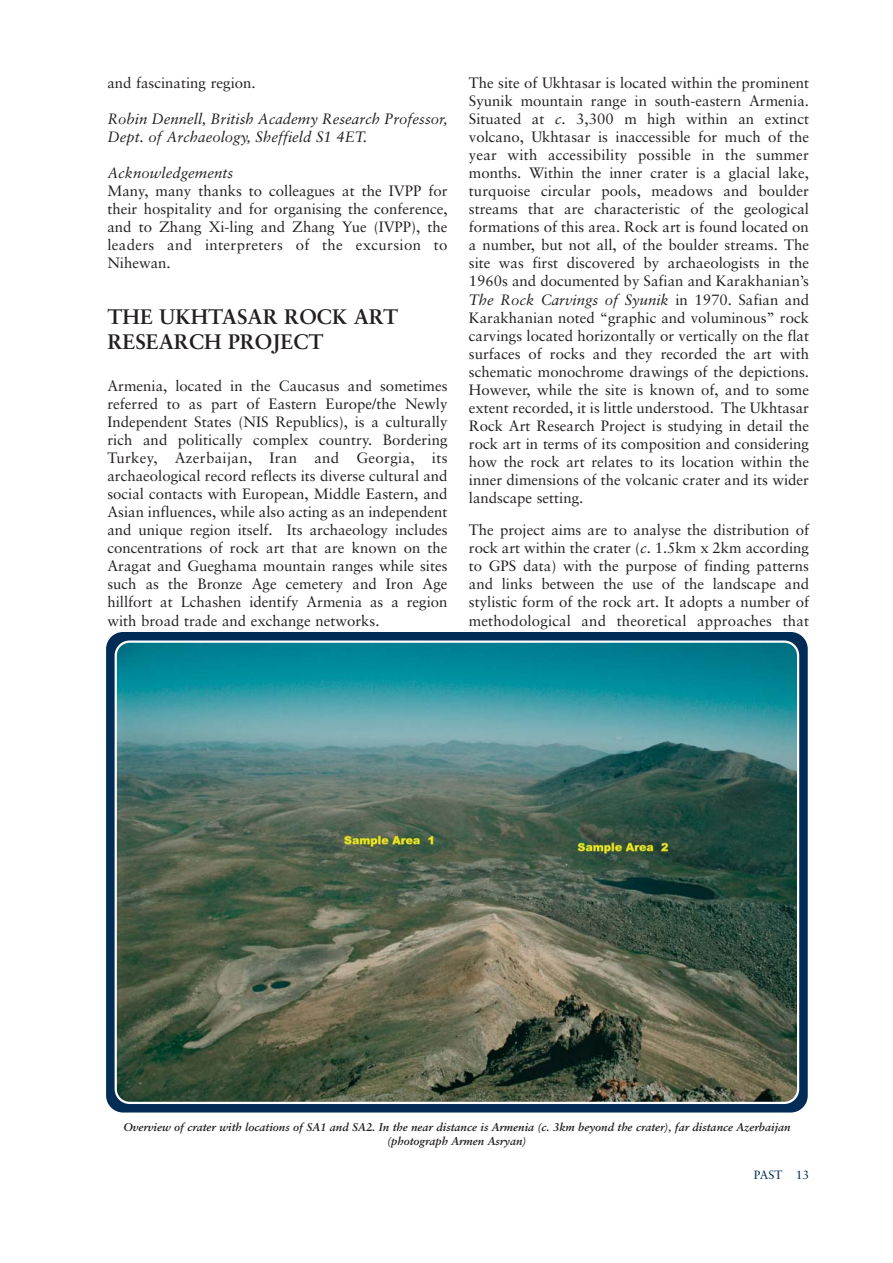
<style>
.page{position:relative;width:893px;height:1263px;background:#fff}
.page>*{position:absolute;margin:0;border:0;box-sizing:border-box;transform-origin:0 0}
.t1{font:700 21px/25.2px "Sabon";color:#231f20}
.t2{font:15px/18px "Sabon";color:#231f20;text-align:justify}
.t3{font:italic 15px/18px "Sabon";color:#231f20}
.t4{font:12px "Sabon";color:#002c55}
.t5{font:italic 700 11.25px/13.5px "Sabon";color:#231f20;text-align:center}
.s1{font-style:italic}
</style>
<div class="page">
<div style="left:106px;top:632px;width:702px;height:480px;background:#002c55;border-radius:17px"></div>
<img style="left:115px;top:640px;width:684px;height:464px">
<p class="t2" style="left:107px;top:75px;width:150px">and fascinating region.</p>
<p class="t3" style="left:107px;top:111px;width:342px">Robin Dennell, British Academy Research Professor,<br>Dept. of Archaeology, Sheffield S1 4ET.</p>
<p class="t3" style="left:107px;top:165px;width:127px">Acknowledgements</p>
<p class="t2" style="left:107px;top:183px;width:342px">Many, many thanks to colleagues at the IVPP for their hospitality and for organising the conference, and to Zhang Xi-ling and Zhang Yue (IVPP), the leaders and interpreters of the excursion to Nihewan.</p>
<h1 class="t1" style="left:107px;top:305px;width:292px">THE UKHTASAR ROCK ART<br>RESEARCH PROJECT</h1>
<p class="t2" style="left:107px;top:378px;width:342px">Armenia, located in the Caucasus and sometimes referred to as part of Eastern Europe/the Newly Independent States (NIS Republics), is a culturally rich and politically complex country. Bordering Turkey, Azerbaijan, Iran and Georgia, its archaeological record reflects its diverse cultural and social contacts with European, Middle Eastern, and Asian influences, while also acting as an independent and unique region itself. Its archaeology includes concentrations of rock art that are known on the Aragat and Gueghama mountain ranges while sites such as the Bronze Age cemetery and Iron Age hillfort at Lchashen identify Armenia as a region with broad trade and exchange networks.</p>
<p class="t2" style="left:469px;top:75px;width:342px">The site of Ukhtasar is located within the prominent Syunik mountain range in south-eastern Armenia.<br>Situated at <span class="s1">c</span>. 3,300 m high within an extinct volcano, Ukhtasar is inaccessible for much of the year with accessibility possible in the summer months. Within the inner crater is a glacial lake, turquoise circular pools, meadows and boulder streams that are characteristic of the geological formations of this area. Rock art is found located on a number, but not all, of the boulder streams. The site was first discovered by archaeologists in the 1960s and documented by Safian and Karakhanian’s <span class="s1">The Rock Carvings of Syunik</span> in 1970. Safian and Karakhanian noted “graphic and voluminous” rock carvings located horizontally or vertically on the flat surfaces of rocks and they recorded the art with schematic monochrome drawings of the depictions.<br>However, while the site is known of, and to some extent recorded, it is little understood. The Ukhtasar Rock Art Research Project is studying in detail the rock art in terms of its composition and considering how the rock art relates to its location within the inner dimensions of the volcanic crater and its wider landscape setting.</p>
<p class="t2" style="left:469px;top:522px;width:342px">The project aims are to analyse the distribution of rock art within the crater (<span class="s1">c</span>. 1.5km x 2km according to GPS data) with the purpose of finding patterns and links between the use of the landscape and stylistic form of the rock art. It adopts a number of methodological and theoretical approaches that</p>
<p class="t5" style="left:123px;top:1121px;width:669px">Overview of crater with locations of SA1 and SA2. In the near distance is Armenia (c. 3km beyond the crater), far distance Azerbaijan (photograph Armen Asryan)</p>
<p class="t4" style="left:754px;top:1169px;width:57px">PAST 13</p>
</div>
